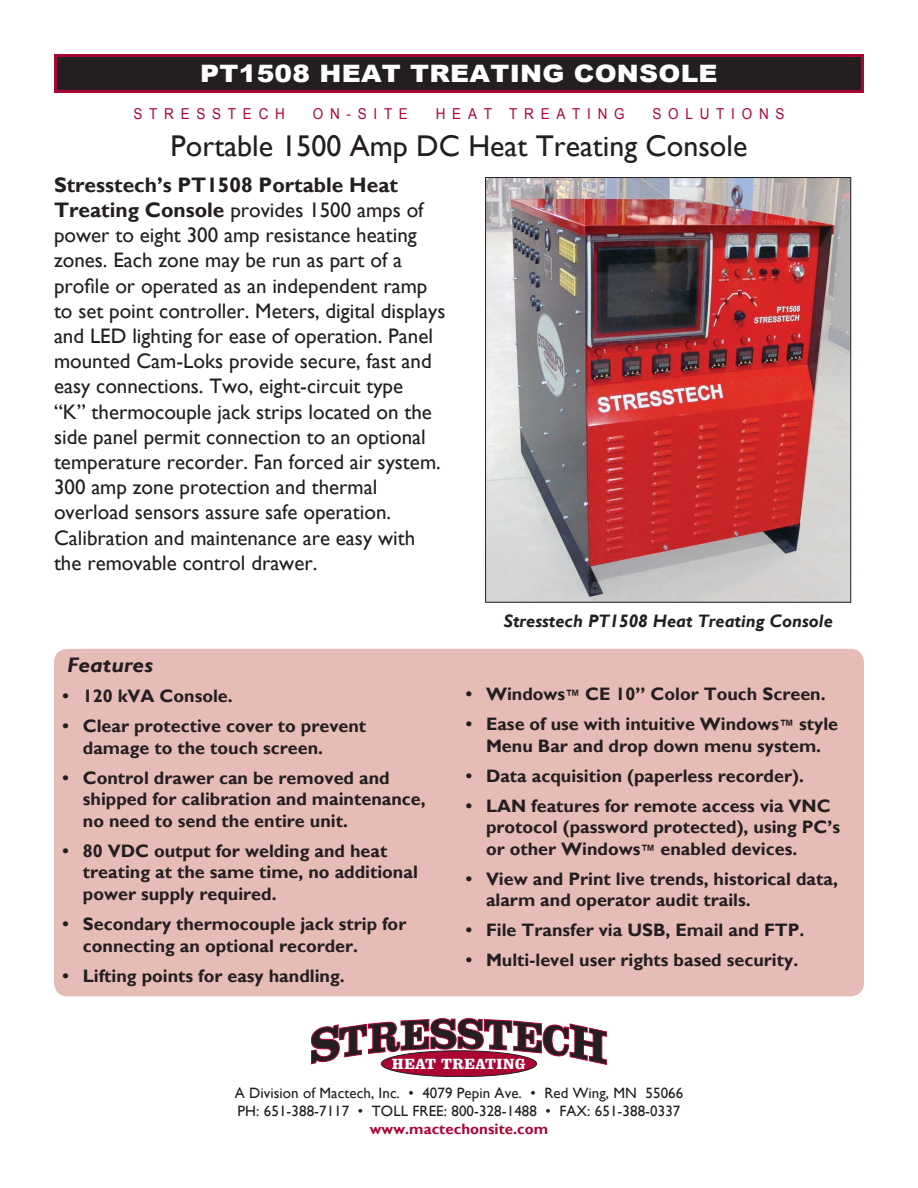
<style>
.page{position:relative;width:918px;height:1188px;background:#fff}
.page>*{position:absolute;margin:0;border:0;box-sizing:border-box;transform-origin:0 0}
.t1{font:30px "Gill Sans";color:#231f20}
.t2{font:900 24px "Arial";letter-spacing:.01em;color:#fff;scale:1.1 1}
.t3{font:21px/25.2px "Gill Sans";color:#231f20}
.t4{font:italic 700 21px "Gill Sans";color:#231f20;scale:1.1 1}
.t5{font:700 18px/21.6px "Gill Sans";color:#231f20}
.t6{font:italic 700 18px "Gill Sans";color:#231f20}
.t7{font:15px/18px "Gill Sans";letter-spacing:.005em;color:#231f20}
.t8{font:15px "Arial";letter-spacing:.5em;color:#ab0534;scale:.9 1}
.t9{font:700 15px "Gill Sans";letter-spacing:.005em;color:#ab0534}
.t10{font:700 condensed 14.4px "Clarendon BT";color:#fff;scale:1.5 1}
.s1{font-weight:700}
.s2{font-size:15px}
</style>
<div class="page">
<div style="left:56px;top:56px;width:806px;height:36px;background:#231f20"></div>
<div style="left:54px;top:54px;width:810px;height:39px;border:3px solid #ab0534"></div>
<svg style="left:311px;top:1018px;width:296px;height:47px"></svg>
<div style="left:381px;top:1051px;width:156px;height:26px;background:#ab0534;border-radius:50%"></div>
<div style="left:381px;top:1050px;width:156px;height:27px;border:1px solid #231f20;border-radius:50%"></div>
<img style="left:487px;top:179px;width:362px;height:422px">
<div style="left:485px;top:177px;width:366px;height:426px;border:1px solid #231f20"></div>
<div style="left:54px;top:649px;width:810px;height:347px;background:#e7bbb6;border-radius:14px"></div>
<h2 class="t2" style="left:200px;top:56px;width:472px">PT1508 HEAT TREATING CONSOLE</h2>
<p class="t8" style="left:133px;top:104px;width:170px">STRESSTECH</p>
<p class="t8" style="left:313px;top:104px;width:107px">ON-SITE</p>
<p class="t8" style="left:436px;top:104px;width:212px">HEAT TREATING</p>
<p class="t8" style="left:653px;top:104px;width:148px">SOLUTIONS</p>
<p class="t1" style="left:171px;top:128px;width:578px">Portable 1500 Amp DC Heat Treating Console</p>
<p class="t3" style="left:54px;top:172px;width:393px"><span class="s1">Stresstech’s PT1508 Portable Heat Treating Console</span> provides 1500 amps of power to eight 300 amp resistance heating zones. Each zone may be run as part of a profile or operated as an independent ramp to set point controller. Meters, digital displays and LED lighting for ease of operation. Panel mounted Cam-Loks provide secure, fast and easy connections. Two, eight-circuit type<br>“K” thermocouple jack strips located on the side panel permit connection to an optional temperature recorder. Fan forced air system.<br>300 amp zone protection and thermal overload sensors assure safe operation.<br>Calibration and maintenance are easy with the removable control drawer.</p>
<p class="t4" style="left:67px;top:653px;width:80px">Features</p>
<p class="t5" style="left:63px;top:686px;width:172px">• 120 kVA Console.</p>
<p class="t5" style="left:83px;top:716px;width:285px;text-indent:-20px">• Clear protective cover to prevent damage to the touch screen.</p>
<p class="t5" style="left:83px;top:767px;width:344px;text-indent:-20px">• Control drawer can be removed and shipped for calibration and maintenance, no need to send the entire unit.</p>
<p class="t5" style="left:83px;top:840px;width:337px;text-indent:-20px">• 80 VDC output for welding and heat treating at the same time, no additional power supply required.</p>
<p class="t5" style="left:83px;top:914px;width:325px;text-indent:-20px">• Secondary thermocouple jack strip for connecting an optional recorder.</p>
<p class="t5" style="left:63px;top:965px;width:284px">• Lifting points for easy handling.</p>
<p class="t6" style="left:504px;top:610px;width:331px">Stresstech PT1508 Heat Treating Console</p>
<p class="t5" style="left:466px;top:684px;width:361px">• Windows<span class="s2">™</span> CE 10” Color Touch Screen.</p>
<p class="t5" style="left:466px;top:714px;width:374px;text-align:center">• Ease of use with intuitive Windows<span class="s2">™</span> style<br>Menu Bar and drop down menu system.</p>
<p class="t5" style="left:466px;top:765px;width:340px">• Data acquisition (paperless recorder).</p>
<p class="t5" style="left:486px;top:795px;width:356px;text-indent:-20px">• LAN features for remote access via VNC protocol (password protected), using PC’s or other Windows<span class="s2">™</span> enabled devices.</p>
<p class="t5" style="left:486px;top:868px;width:353px;text-indent:-20px">• View and Print live trends, historical data, alarm and operator audit trails.</p>
<p class="t5" style="left:466px;top:920px;width:340px">• File Transfer via USB, Email and FTP.</p>
<p class="t5" style="left:466px;top:950px;width:334px">• Multi-level user rights based security.</p>
<p class="t10" style="left:392px;top:1055px;width:91px">HEAT TREATING</p>
<p class="t7" style="left:235px;top:1084px;width:450px">A Division of Mactech, Inc. • 4079 Pepin Ave. • Red Wing, MN 55066<br>PH: 651-388-7117 • TOLL FREE: 800-328-1488 • FAX: 651-388-0337</p>
<p class="t9" style="left:370px;top:1120px;width:180px">www.mactechonsite.com</p>
</div>
